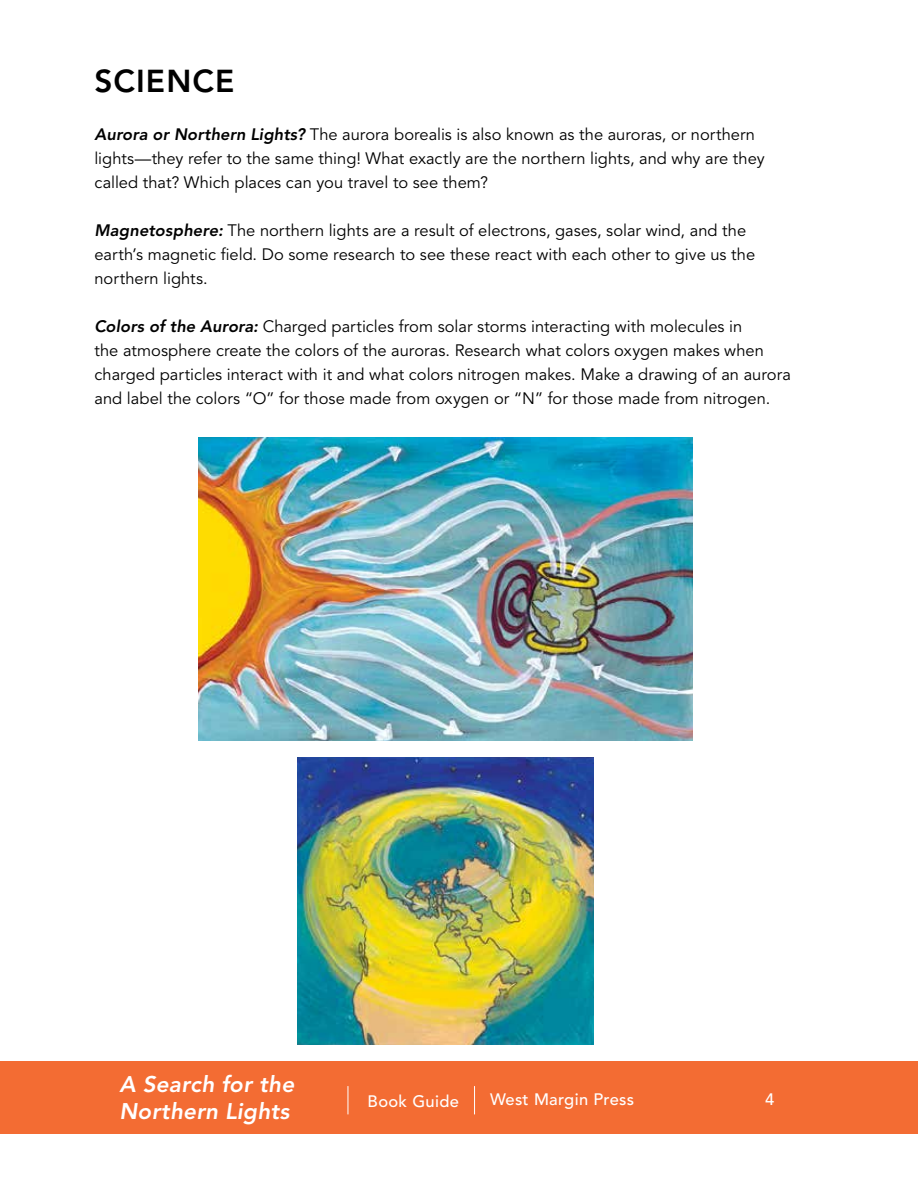
<style>
.page{position:relative;width:918px;height:1188px;background:#fff}
.page>*{position:absolute;margin:0;border:0;box-sizing:border-box;transform-origin:0 0}
.t1{font:800 31.5px "Avenir";letter-spacing:.035em;color:#000}
.t2{font:italic 800 22.5px/27px "Avenir";letter-spacing:.015em;color:#fff}
.t3{font:16.5px/24px "Avenir";color:#000}
.t4{font:500 16.5px "Avenir";letter-spacing:.02em;color:#fff}
.s1{font-weight:800;font-style:italic}
</style>
<div class="page">
<div style="left:0;top:1062px;width:918px;height:72px;background:#f36c33"></div>
<svg style="left:348px;top:1086px;width:1px;height:28px"></svg>
<svg style="left:474px;top:1086px;width:1px;height:28px"></svg>
<img style="left:198px;top:437px;width:495px;height:304px">
<img style="left:298px;top:757px;width:295px;height:288px">
<h1 class="t1" style="left:94px;top:62px;width:141px">SCIENCE</h1>
<p class="t3" style="left:94px;top:122px;width:672px"><span class="s1">Aurora or Northern Lights?</span> The aurora borealis is also known as the auroras, or northern lights—they refer to the same thing! What exactly are the northern lights, and why are they called that? Which places can you travel to see them?</p>
<p class="t3" style="left:94px;top:218px;width:662px"><span class="s1">Magnetosphere:</span> The northern lights are a result of electrons, gases, solar wind, and the earth’s magnetic field. Do some research to see these react with each other to give us the northern lights.</p>
<p class="t3" style="left:94px;top:314px;width:698px"><span class="s1">Colors of the Aurora:</span> Charged particles from solar storms interacting with molecules in<br>the atmosphere create the colors of the auroras. Research what colors oxygen makes when charged particles interact with it and what colors nitrogen makes. Make a drawing of an aurora and label the colors “O” for those made from oxygen or “N” for those made from nitrogen.</p>
<h2 class="t2" style="left:119px;top:1071px;width:176px">A Search for the<br>Northern Lights</h2>
<p class="t4" style="left:368px;top:1092px;width:93px">Book Guide</p>
<p class="t4" style="left:490px;top:1090px;width:146px">West Margin Press</p>
<p class="t4" style="left:765px;top:1090px;width:11px">4</p>
</div>
